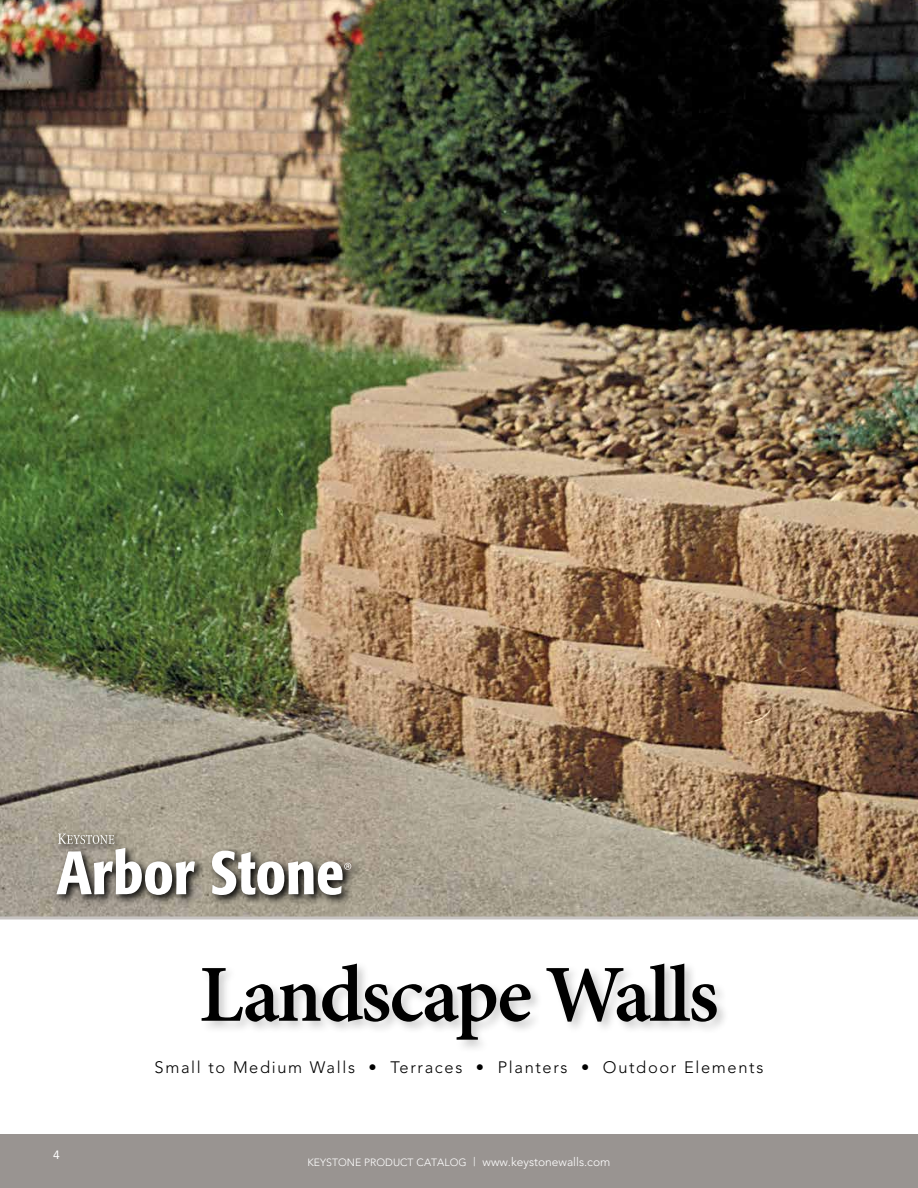
<style>
.page{position:relative;width:918px;height:1188px;background:#fff}
.page>*{position:absolute;margin:0;border:0;box-sizing:border-box;transform-origin:0 0}
.t1{font:600 81px "Minion Pro";letter-spacing:-.03em;color:#000}
.t2{font:300 16.5px "Avenir";letter-spacing:.1em;color:#000}
.t3{font:12px "Avenir";color:#fff}
.t4{font:300 10.5px "Avenir";color:#fff}
.s1{font-size:12px}
</style>
<div class="page">
<img style="left:0;top:0;width:918px;height:916px">
<div style="left:0;top:1134px;width:918px;height:54px;background:#999491"></div>
<div style="left:199px;top:960px;width:531px;height:93px;background:#000;opacity:.2"></div>
<svg style="left:0;top:916px;width:918px;height:4px;background:#c8c4c1"></svg>
<svg style="left:53px;top:830px;width:309px;height:76px;background:#9e9687"></svg>
<svg style="left:56px;top:834px;width:139px;height:61px"></svg>
<svg style="left:212px;top:851px;width:139px;height:44px"></svg>
<p class="t3" style="left:53px;top:1147px;width:8px">4</p>
<h1 class="t1" style="left:199px;top:946px;width:521px">Landscape Walls</h1>
<p class="t2" style="left:155px;top:1058px;width:610px">Small to Medium Walls • Terraces • Planters • Outdoor Elements</p>
<p class="t4" style="left:308px;top:1156px;width:304px">KEYSTONE PRODUCT CATALOG <span class="s1">| www.keystonewalls.com</span></p>
</div>
